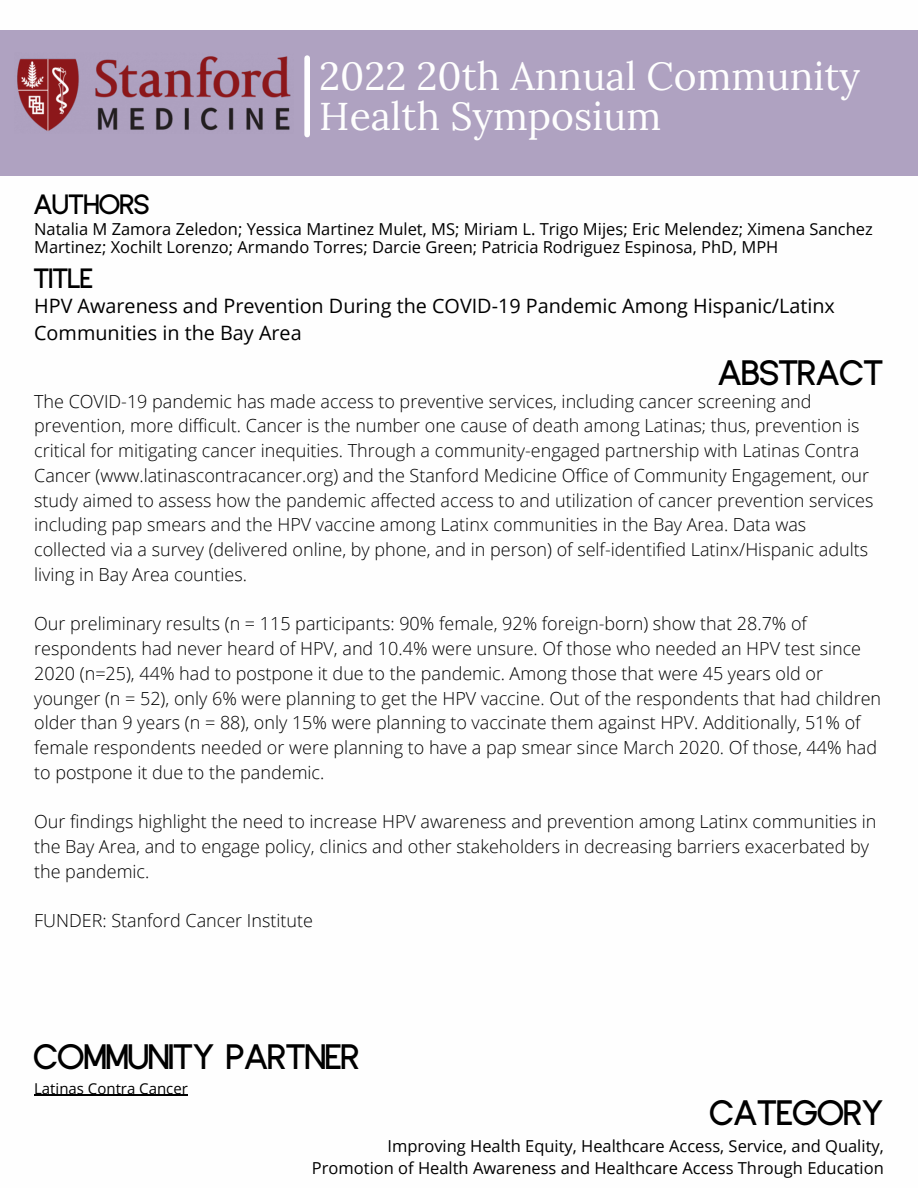
<style>
.page{position:relative;width:918px;height:1188px;background:#fff}
.page>*{position:absolute;margin:0;border:0;box-sizing:border-box;transform-origin:0 0}
.t1{font:39px/39.3px "Lora";color:#fefefe}
.t2{font:700 28.5px "Glasgow";color:#000}
.t3{font:700 22.5px "Glasgow";color:#000}
.t4{font:19.8px/27px "Open Sans";color:#000}
.t5{font:300 18px/24.8px "Open Sans";color:#000}
.t6{font:16.5px/18px "Open Sans";color:#000}
.t7{font:15px "Open Sans";color:#000}
</style>
<div class="page">
<div style="left:0;top:30px;width:918px;height:145px;background:#afa2c1"></div>
<img style="left:17px;top:56px;width:274px;height:75px">
<div style="left:304px;top:58px;width:6px;height:77px;background:#fff"></div>
<hr style="left:34px;top:1095px;width:154px;height:1px;background:#000">
<p class="t3" style="left:34px;top:188px;width:117px">AUTHORS</p>
<p class="t1" style="left:319px;top:56px;width:542px">2022 20th Annual Community<br>Health Symposium</p>
<p class="t6" style="left:34px;top:220px;width:840px">Natalia M Zamora Zeledon; Yessica Martinez Mulet, MS; Miriam L. Trigo Mijes; Eric Melendez; Ximena Sanchez<br>Martinez; Xochilt Lorenzo; Armando Torres; Darcie Green; Patricia Rodriguez Espinosa, PhD, MPH</p>
<p class="t3" style="left:34px;top:262px;width:61px">TITLE</p>
<p class="t4" style="left:34px;top:292px;width:802px">HPV Awareness and Prevention During the COVID-19 Pandemic Among Hispanic/Latinx<br>Communities in the Bay Area</p>
<p class="t2" style="left:719px;top:352px;width:167px">ABSTRACT</p>
<p class="t5" style="left:34px;top:388px;width:841px">The COVID-19 pandemic has made access to preventive services, including cancer screening and prevention, more difficult. Cancer is the number one cause of death among Latinas; thus, prevention is critical for mitigating cancer inequities. Through a community-engaged partnership with Latinas Contra Cancer (www.latinascontracancer.org) and the Stanford Medicine Office of Community Engagement, our study aimed to assess how the pandemic affected access to and utilization of cancer prevention services including pap smears and the HPV vaccine among Latinx communities in the Bay Area. Data was collected via a survey (delivered online, by phone, and in person) of self-identified Latinx/Hispanic adults living in Bay Area counties.</p>
<p class="t5" style="left:34px;top:611px;width:848px">Our preliminary results (n = 115 participants: 90% female, 92% foreign-born) show that 28.7% of respondents had never heard of HPV, and 10.4% were unsure. Of those who needed an HPV test since 2020 (n=25), 44% had to postpone it due to the pandemic. Among those that were 45 years old or younger (n = 52), only 6% were planning to get the HPV vaccine. Out of the respondents that had children older than 9 years (n = 88), only 15% were planning to vaccinate them against HPV. Additionally, 51% of female respondents needed or were planning to have a pap smear since March 2020. Of those, 44% had to postpone it due to the pandemic.</p>
<p class="t5" style="left:34px;top:809px;width:844px">Our findings highlight the need to increase HPV awareness and prevention among Latinx communities in the Bay Area, and to engage policy, clinics and other stakeholders in decreasing barriers exacerbated by the pandemic.</p>
<p class="t5" style="left:34px;top:908px;width:280px">FUNDER: Stanford Cancer Institute</p>
<p class="t2" style="left:34px;top:1036px;width:327px">COMMUNITY PARTNER</p>
<p class="t7" style="left:34px;top:1078px;width:155px">Latinas Contra Cancer</p>
<p class="t2" style="left:710px;top:1092px;width:175px">CATEGORY</p>
<p class="t6" style="left:388px;top:1136px;width:498px">Improving Health Equity, Healthcare Access, Service, and Quality,</p>
<p class="t6" style="left:312px;top:1159px;width:573px">Promotion of Health Awareness and Healthcare Access Through Education</p>
</div>
